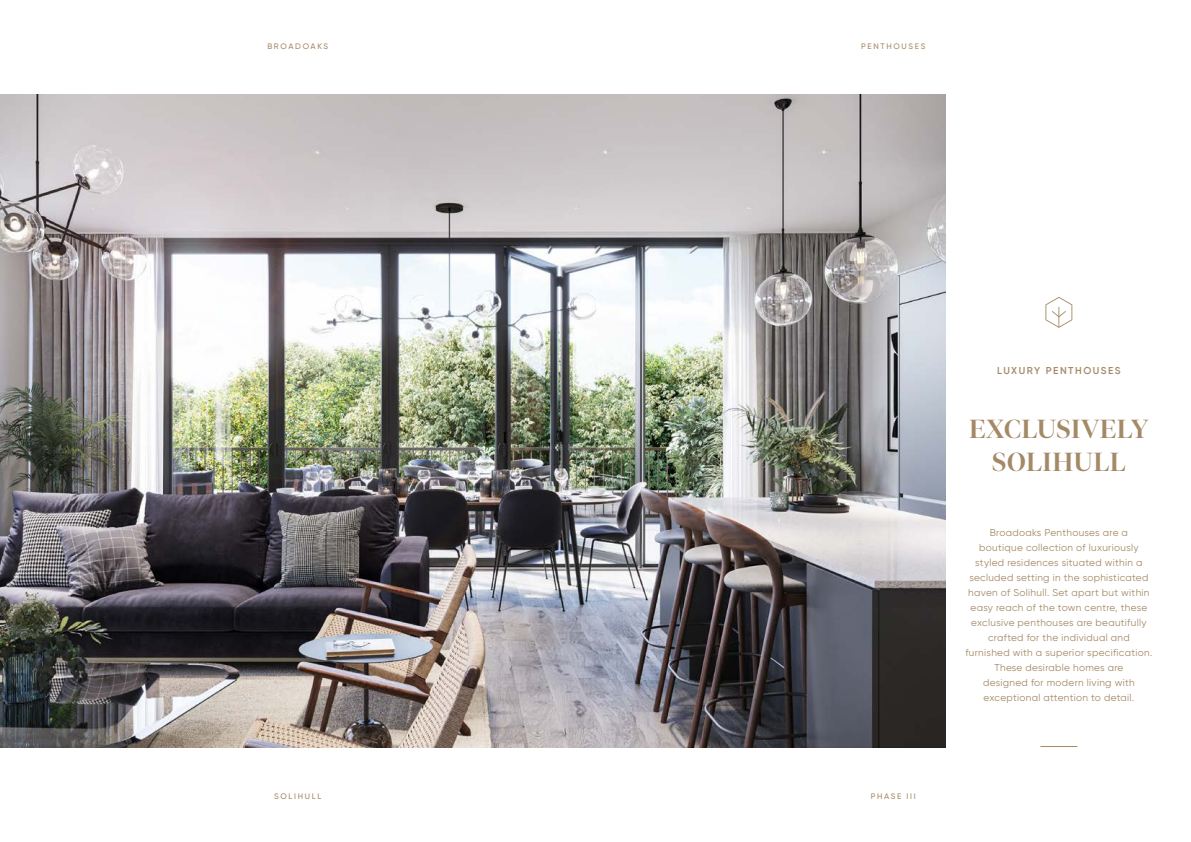
<style>
.page{position:relative;width:1191px;height:842px;background:#fff}
.page>*{position:absolute;margin:0;border:0;box-sizing:border-box;transform-origin:0 0}
.t1{font:500 26px/33px "Tiempos Fine Test";letter-spacing:.02em;color:#a48967;text-align:center}
.t2{font:10px/15px "Gilroy";letter-spacing:.03em;color:#a48967;text-align:center}
.t3{font:600 10px "Gilroy";letter-spacing:.15em;color:#a48967}
.t4{font:500 8px "Gilroy";letter-spacing:.21em;color:#a48967}
</style>
<div class="page">
<img style="left:0;top:95px;width:945px;height:652px">
<hr style="left:844px;top:445px;width:101px;height:1px;background:#000">
<hr style="left:1040px;top:746px;width:37px;height:1px;background:#a48967">
<svg style="left:1045px;top:297px;width:27px;height:31px"></svg>
<p class="t4" style="left:267px;top:41px;width:62px">BROADOAKS</p>
<p class="t4" style="left:861px;top:41px;width:66px">PENTHOUSES</p>
<p class="t4" style="left:274px;top:791px;width:49px">SOLIHULL</p>
<p class="t4" style="left:870px;top:791px;width:47px">PHASE III</p>
<p class="t3" style="left:997px;top:365px;width:125px">LUXURY PENTHOUSES</p>
<h1 class="t1" style="left:969px;top:412px;width:181px">EXCLUSIVELY<br>SOLIHULL</h1>
<p class="t2" style="left:965px;top:525px;width:188px">Broadoaks Penthouses are a<br>boutique collection of luxuriously styled residences situated within a secluded setting in the sophisticated haven of Solihull. Set apart but within easy reach of the town centre, these exclusive penthouses are beautifully crafted for the individual and furnished with a superior specification.<br>These desirable homes are<br>designed for modern living with exceptional attention to detail.</p>
</div>
